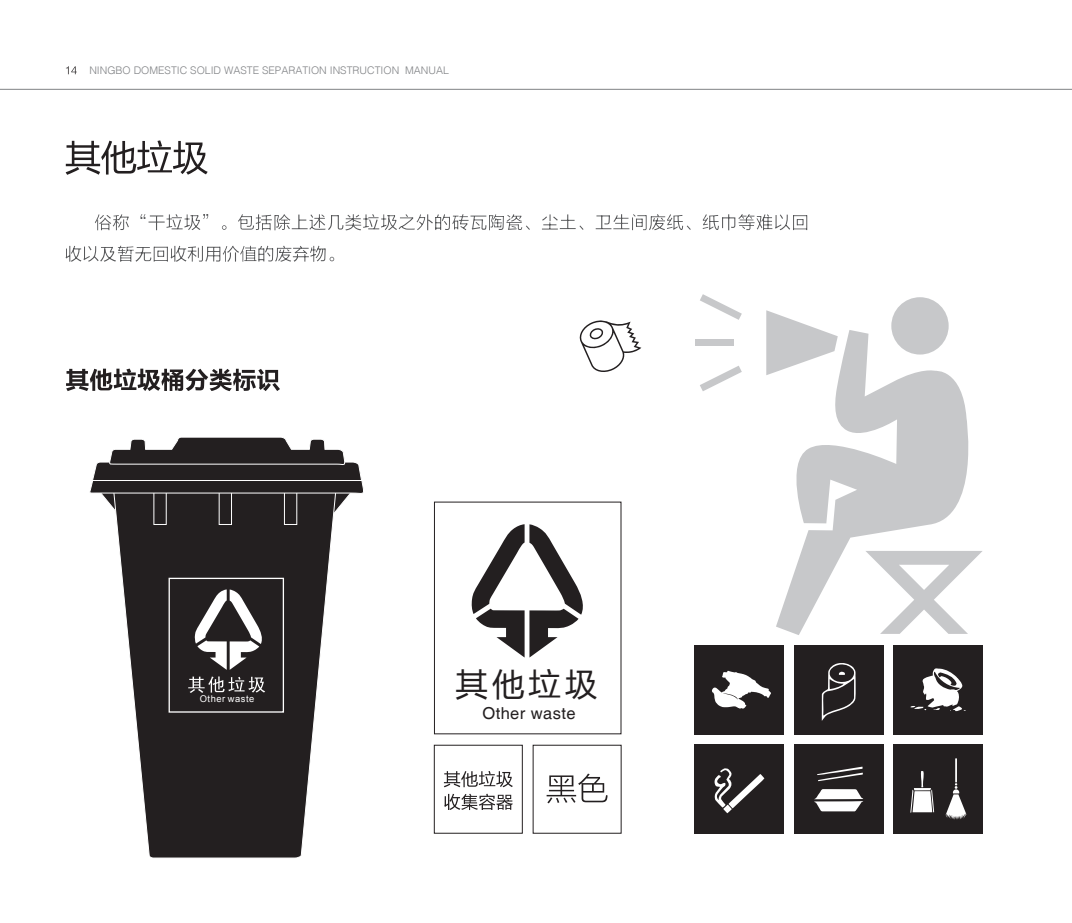
<style>
.page{position:relative;width:1072px;height:923px;background:#fff}
.page>*{position:absolute;margin:0;border:0;box-sizing:border-box;transform-origin:0 0}
.t1{font:33.07px "FZLTHK GBK1 0";color:#231f20}
.t2{font:16.45px "Helvetica";letter-spacing:.025em;color:#231f20}
.t3{font:300 10.5px "Helvetica";color:#808285}
.t4{font:9.28px "Arial";letter-spacing:.055em;color:#fff}
</style>
<div class="page">
<hr style="left:0;top:89px;width:1071px;height:1px;background:#808285">
<svg style="left:66px;top:66px;width:11px;height:8px"></svg>
<div style="left:434px;top:745px;width:89px;height:88px;border:1px solid #231f20"></div>
<div style="left:694px;top:645px;width:90px;height:89px;background:#231f20"></div>
<div style="left:694px;top:744px;width:90px;height:89px;background:#231f20"></div>
<div style="left:794px;top:645px;width:89px;height:89px;background:#231f20"></div>
<div style="left:794px;top:744px;width:89px;height:89px;background:#231f20"></div>
<div style="left:893px;top:645px;width:89px;height:89px;background:#231f20"></div>
<div style="left:893px;top:744px;width:89px;height:89px;background:#231f20"></div>
<svg style="left:66px;top:140px;width:142px;height:35px"></svg>
<svg style="left:546px;top:773px;width:61px;height:30px"></svg>
<svg style="left:444px;top:793px;width:69px;height:17px"></svg>
<svg style="left:444px;top:771px;width:69px;height:16px"></svg>
<svg style="left:66px;top:246px;width:268px;height:16px"></svg>
<svg style="left:95px;top:214px;width:712px;height:16px"></svg>
<svg style="left:66px;top:368px;width:214px;height:23px"></svg>
<svg style="left:471px;top:524px;width:112px;height:133px"></svg>
<svg style="left:117px;top:527px;width:216px;height:331px"></svg>
<svg style="left:90px;top:437px;width:274px;height:90px"></svg>
<svg style="left:194px;top:589px;width:69px;height:81px"></svg>
<div style="left:168px;top:578px;width:116px;height:134px;border:1px solid #fff"></div>
<svg style="left:188px;top:676px;width:77px;height:17px"></svg>
<svg style="left:714px;top:768px;width:50px;height:45px"></svg>
<svg style="left:821px;top:663px;width:35px;height:57px"></svg>
<svg style="left:910px;top:668px;width:55px;height:43px"></svg>
<hr style="left:955px;top:758px;width:2px;height:24px;background:#fff">
<svg style="left:910px;top:771px;width:24px;height:41px"></svg>
<svg style="left:945px;top:783px;width:21px;height:36px"></svg>
<svg style="left:817px;top:766px;width:46px;height:15px"></svg>
<svg style="left:814px;top:789px;width:49px;height:22px"></svg>
<svg style="left:712px;top:671px;width:59px;height:37px"></svg>
<div style="left:891px;top:297px;width:57px;height:57px;background:#c7c8ca;border-radius:50%"></div>
<svg style="left:776px;top:330px;width:204px;height:305px"></svg>
<svg style="left:766px;top:310px;width:71px;height:65px"></svg>
<svg style="left:700px;top:294px;width:42px;height:26px"></svg>
<div style="left:694px;top:339px;width:39px;height:7px;background:#c7c8ca"></div>
<svg style="left:700px;top:366px;width:42px;height:25px"></svg>
<svg style="left:579px;top:320px;width:62px;height:52px"></svg>
<p class="t3" style="left:89px;top:65px;width:361px">NINGBO DOMESTIC SOLID WASTE SEPARATION INSTRUCTION MANUAL</p>
<p class="t4" style="left:200px;top:694px;width:56px">Other waste</p>
<h1 class="t1" style="left:455px;top:666px;width:144px">其他垃圾</h1>
<h2 class="t2" style="left:482px;top:703px;width:95px">Other waste</h2>
</div>
